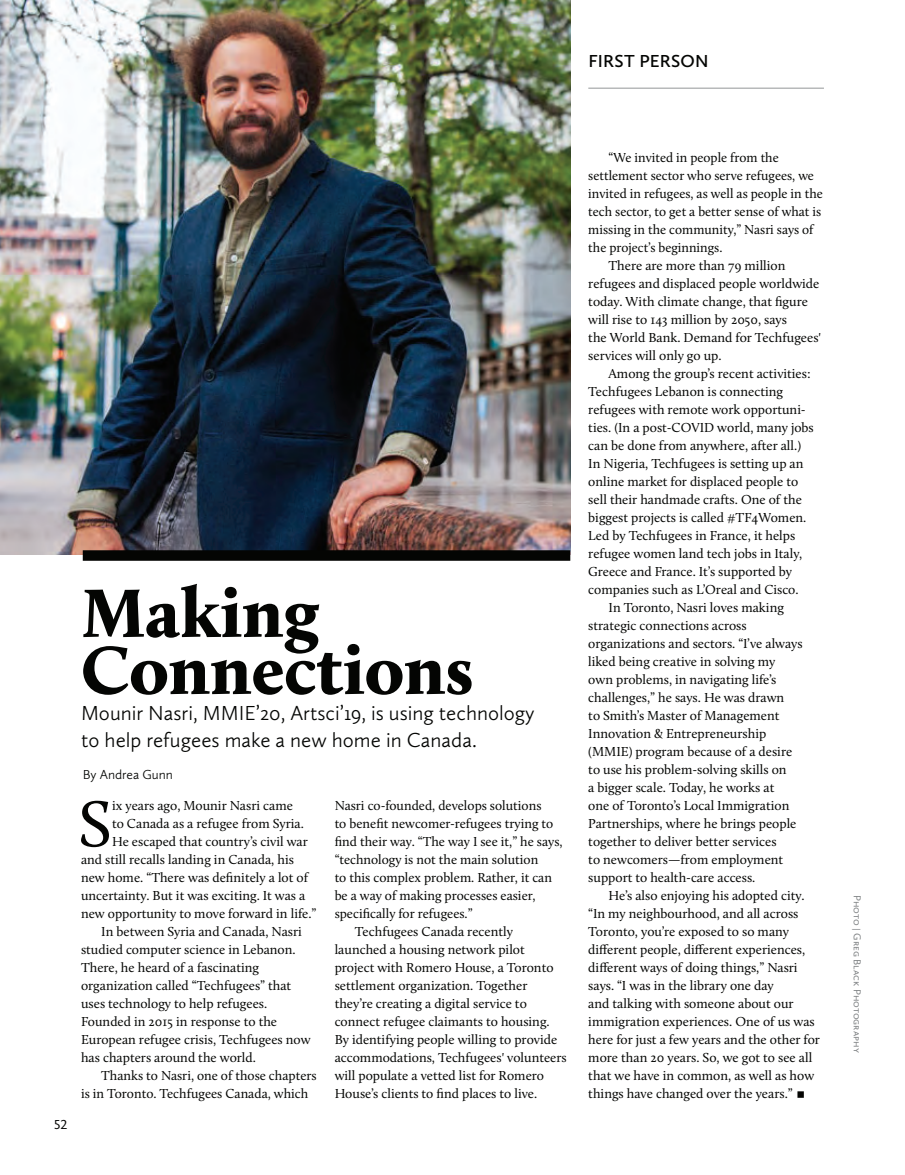
<style>
.page{position:relative;width:905px;height:1175px;background:#fff}
.page>*{position:absolute;margin:0;border:0;box-sizing:border-box;transform-origin:0 0}
.t1{font:900 70.5px/57px "Calluna";color:#040503}
.t2{font:67.2px "Calluna";color:#040503}
.t3{font:300 21px/27px "Calluna Sans";color:#040503}
.t4{font:600 18px "Calluna Sans";letter-spacing:.01em;color:#040503}
.t5{font:13.5px "Calluna";color:#040503}
.t6{font:300 13.5px "Calluna Sans";color:#040503}
.t7{font:13.5px "Calluna Sans";color:#040503}
.t8{font:10.5px "Calluna Sans";color:#808385}
</style>
<div class="page">
<hr style="left:588px;top:88px;width:236px;height:1px;background:#939698">
<img style="left:0;top:0;width:570px;height:555px">
<div style="left:83px;top:550px;width:487px;height:11px;background:#040503"></div>
<h3 class="t4" style="left:588px;top:54px;width:121px">FIRST PERSON</h3>
<p class="t7" style="left:54px;top:1119px;width:15px">52</p>
<h1 class="t1" style="left:81px;top:590px;width:393px">Making<br>Connections</h1>
<h3 class="t3" style="left:81px;top:701px;width:455px">Mounir Nasri, MMIE’20, Artsci’19, is using technology to help refugees make a new home in Canada.</h3>
<p class="t6" style="left:83px;top:769px;width:92px">By Andrea Gunn</p>
<h2 class="t2" style="left:78px;top:795px;width:35px">S</h2>
<p class="t5" style="left:112px;top:800px;width:182px">ix years ago, Mounir Nasri came</p>
<p class="t5" style="left:112px;top:818px;width:193px">to Canada as a refugee from Syria.</p>
<p class="t5" style="left:112px;top:836px;width:197px">He escaped that country’s civil war</p>
<p class="t5" style="left:81px;top:854px;width:214px">and still recalls landing in Canada, his</p>
<p class="t5" style="left:81px;top:872px;width:228px">new home. “There was definitely a lot of</p>
<p class="t5" style="left:81px;top:890px;width:226px">uncertainty. But it was exciting. It was a</p>
<p class="t5" style="left:81px;top:908px;width:237px">new opportunity to move forward in life.”</p>
<p class="t5" style="left:101px;top:926px;width:202px">In between Syria and Canada, Nasri</p>
<p class="t5" style="left:81px;top:944px;width:216px">studied computer science in Lebanon.</p>
<p class="t5" style="left:81px;top:962px;width:180px">There, he heard of a fascinating</p>
<p class="t5" style="left:81px;top:980px;width:212px">organization called “Techfugees” that</p>
<p class="t5" style="left:81px;top:998px;width:188px">uses technology to help refugees.</p>
<p class="t5" style="left:81px;top:1016px;width:198px">Founded in 2015 in response to the</p>
<p class="t5" style="left:81px;top:1034px;width:231px">European refugee crisis, Techfugees now</p>
<p class="t5" style="left:81px;top:1052px;width:176px">has chapters around the world.</p>
<p class="t5" style="left:101px;top:1070px;width:217px">Thanks to Nasri, one of those chapters</p>
<p class="t5" style="left:81px;top:1088px;width:229px">is in Toronto. Techfugees Canada, which</p>
<p class="t5" style="left:334px;top:800px;width:208px">Nasri co-founded, develops solutions</p>
<p class="t5" style="left:334px;top:818px;width:220px">to benefit newcomer-refugees trying to</p>
<p class="t5" style="left:334px;top:836px;width:229px">find their way. “The way I see it,” he says,</p>
<p class="t5" style="left:335px;top:854px;width:205px">“technology is not the main solution</p>
<p class="t5" style="left:335px;top:872px;width:219px">to this complex problem. Rather, it can</p>
<p class="t5" style="left:335px;top:890px;width:202px">be a way of making processes easier,</p>
<p class="t5" style="left:335px;top:908px;width:139px">specifically for refugees.”</p>
<p class="t5" style="left:355px;top:926px;width:159px">Techfugees Canada recently</p>
<p class="t5" style="left:335px;top:944px;width:192px">launched a housing network pilot</p>
<p class="t5" style="left:335px;top:962px;width:220px">project with Romero House, a Toronto</p>
<p class="t5" style="left:335px;top:980px;width:194px">settlement organization. Together</p>
<p class="t5" style="left:335px;top:998px;width:194px">they’re creating a digital service to</p>
<p class="t5" style="left:335px;top:1016px;width:216px">connect refugee claimants to housing.</p>
<p class="t5" style="left:335px;top:1034px;width:224px">By identifying people willing to provide</p>
<p class="t5" style="left:335px;top:1052px;width:233px">accommodations, Techfugees' volunteers</p>
<p class="t5" style="left:335px;top:1070px;width:211px">will populate a vetted list for Romero</p>
<p class="t5" style="left:335px;top:1088px;width:204px">House’s clients to find places to live.</p>
<p class="t5" style="left:608px;top:152px;width:172px">“We invited in people from the</p>
<p class="t5" style="left:588px;top:170px;width:227px">settlement sector who serve refugees, we</p>
<p class="t5" style="left:588px;top:188px;width:236px">invited in refugees, as well as people in the</p>
<p class="t5" style="left:588px;top:206px;width:234px">tech sector, to get a better sense of what is</p>
<p class="t5" style="left:588px;top:224px;width:227px">missing in the community,” Nasri says of</p>
<p class="t5" style="left:588px;top:242px;width:136px">the project’s beginnings.</p>
<p class="t5" style="left:608px;top:260px;width:178px">There are more than 79 million</p>
<p class="t5" style="left:588px;top:278px;width:232px">refugees and displaced people worldwide</p>
<p class="t5" style="left:588px;top:296px;width:221px">today. With climate change, that figure</p>
<p class="t5" style="left:588px;top:314px;width:200px">will rise to 143 million by 2050, says</p>
<p class="t5" style="left:588px;top:332px;width:234px">the World Bank. Demand for Techfugees'</p>
<p class="t5" style="left:588px;top:350px;width:135px">services will only go up.</p>
<p class="t5" style="left:608px;top:368px;width:204px">Among the group’s recent activities:</p>
<p class="t5" style="left:588px;top:386px;width:196px">Techfugees Lebanon is connecting</p>
<p class="t5" style="left:588px;top:404px;width:219px">refugees with remote work opportuni-</p>
<p class="t5" style="left:588px;top:422px;width:227px">ties. (In a post-COVID world, many jobs</p>
<p class="t5" style="left:588px;top:440px;width:214px">can be done from anywhere, after all.)</p>
<p class="t5" style="left:588px;top:458px;width:217px">In Nigeria, Techfugees is setting up an</p>
<p class="t5" style="left:588px;top:476px;width:211px">online market for displaced people to</p>
<p class="t5" style="left:588px;top:494px;width:215px">sell their handmade crafts. One of the</p>
<p class="t5" style="left:588px;top:512px;width:219px">biggest projects is called #TF4Women.</p>
<p class="t5" style="left:588px;top:530px;width:208px">Led by Techfugees in France, it helps</p>
<p class="t5" style="left:588px;top:548px;width:215px">refugee women land tech jobs in Italy,</p>
<p class="t5" style="left:588px;top:566px;width:205px">Greece and France. It’s supported by</p>
<p class="t5" style="left:588px;top:584px;width:212px">companies such as L’Oreal and Cisco.</p>
<p class="t5" style="left:608px;top:602px;width:177px">In Toronto, Nasri loves making</p>
<p class="t5" style="left:588px;top:620px;width:160px">strategic connections across</p>
<p class="t5" style="left:588px;top:638px;width:216px">organizations and sectors. “I’ve always</p>
<p class="t5" style="left:588px;top:656px;width:188px">liked being creative in solving my</p>
<p class="t5" style="left:588px;top:674px;width:190px">own problems, in navigating life’s</p>
<p class="t5" style="left:588px;top:692px;width:197px">challenges,” he says. He was drawn</p>
<p class="t5" style="left:588px;top:710px;width:193px">to Smith’s Master of Management</p>
<p class="t5" style="left:588px;top:728px;width:179px">Innovation &amp; Entrepreneurship</p>
<p class="t5" style="left:588px;top:746px;width:205px">(MMIE) program because of a desire</p>
<p class="t5" style="left:588px;top:764px;width:200px">to use his problem-solving skills on</p>
<p class="t5" style="left:588px;top:782px;width:187px">a bigger scale. Today, he works at</p>
<p class="t5" style="left:588px;top:800px;width:202px">one of Toronto’s Local Immigration</p>
<p class="t5" style="left:588px;top:818px;width:210px">Partnerships, where he brings people</p>
<p class="t5" style="left:588px;top:836px;width:190px">together to deliver better services</p>
<p class="t5" style="left:588px;top:854px;width:196px">to newcomers—from employment</p>
<p class="t5" style="left:588px;top:872px;width:169px">support to health-care access.</p>
<p class="t5" style="left:608px;top:890px;width:197px">He’s also enjoying his adopted city.</p>
<p class="t5" style="left:588px;top:908px;width:212px">“In my neighbourhood, and all across</p>
<p class="t5" style="left:588px;top:926px;width:202px">Toronto, you’re exposed to so many</p>
<p class="t5" style="left:588px;top:944px;width:218px">different people, different experiences,</p>
<p class="t5" style="left:588px;top:962px;width:211px">different ways of doing things,” Nasri</p>
<p class="t5" style="left:588px;top:980px;width:187px">says. “I was in the library one day</p>
<p class="t5" style="left:588px;top:998px;width:207px">and talking with someone about our</p>
<p class="t5" style="left:588px;top:1016px;width:228px">immigration experiences. One of us was</p>
<p class="t5" style="left:588px;top:1034px;width:233px">here for just a few years and the other for</p>
<p class="t5" style="left:588px;top:1052px;width:225px">more than 20 years. So, we got to see all</p>
<p class="t5" style="left:588px;top:1070px;width:227px">that we have in common, as well as how</p>
<p class="t5" style="left:588px;top:1088px;width:206px">things have changed over the years.”</p>
<p class="t8" style="left:861px;top:894px;width:159px;rotate:90deg">Photo | Greg Black Photography</p>
</div>
